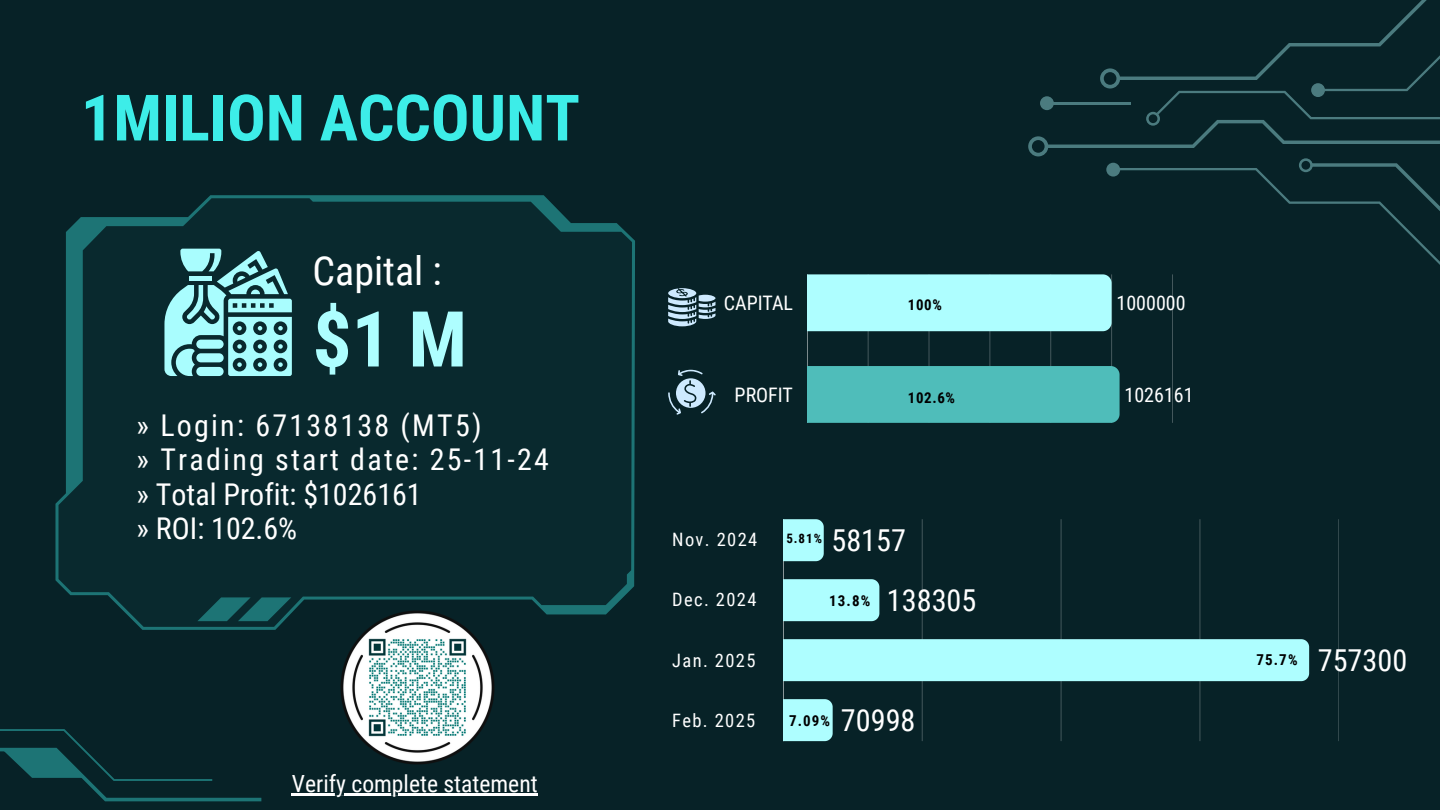
<style>
.page{position:relative;width:1440px;height:810px;background:#072227}
.page>*{position:absolute;margin:0;border:0;box-sizing:border-box;transform-origin:0 0}
.t1{font:700 77.2px "Roboto Condensed";color:#aefeff}
.t2{font:700 64px "Roboto Condensed";color:#3dede8}
.t3{font:40px "Roboto Condensed";color:#fff}
.t4{font:30.2px/60px "Roboto Condensed";color:#fff}
.t5{font:30px/34.5px "Roboto Condensed";letter-spacing:.075em;color:#fff}
.t6{font:23.6px "Roboto Condensed";color:#fff}
.t7{font:20px "Roboto Condensed";color:#fff}
.t8{font:18.5px "Roboto Condensed";letter-spacing:.075em;color:#fff}
.t9{font:700 15px "Roboto Condensed";color:#000}
.t10{font:700 14.9px "Roboto Condensed";letter-spacing:.045em;color:#000}
.t11{font:700 13px "Roboto Condensed";color:#000}
</style>
<div class="page">
<svg style="left:668px;top:288px;width:47px;height:38px"></svg>
<svg style="left:0;top:729px;width:261px;height:72px"></svg>
<svg style="left:1028px;top:136px;width:19px;height:20px"></svg>
<div style="left:1040px;top:96px;width:14px;height:14px;background:#4b7b7f;border-radius:50%"></div>
<svg style="left:1047px;top:0;width:393px;height:265px"></svg>
<svg style="left:55px;top:195px;width:580px;height:435px"></svg>
<svg style="left:197px;top:597px;width:94px;height:24px"></svg>
<svg style="left:668px;top:370px;width:47px;height:45px"></svg>
<hr style="left:292px;top:793px;width:246px;height:3px;background:#fff">
<img style="left:340px;top:610px;width:155px;height:155px">
<hr style="left:783px;top:519px;width:1px;height:222px;background:#899698">
<hr style="left:922px;top:519px;width:1px;height:222px;background:#33494d">
<hr style="left:1061px;top:519px;width:1px;height:222px;background:#2a4246">
<hr style="left:1200px;top:519px;width:1px;height:222px;background:#223a3e">
<div style="left:783px;top:519px;width:41px;height:42px;background:#aefeff"></div>
<div style="left:783px;top:579px;width:96px;height:42px;background:#aefeff"></div>
<div style="left:783px;top:639px;width:526px;height:42px;background:#aefeff"></div>
<div style="left:783px;top:699px;width:50px;height:42px;background:#aefeff"></div>
<hr style="left:807px;top:274px;width:1px;height:149px;background:#7b8a8c">
<hr style="left:868px;top:274px;width:1px;height:149px;background:#2e4549">
<hr style="left:929px;top:274px;width:1px;height:149px;background:#263d42">
<hr style="left:990px;top:274px;width:1px;height:149px;background:#1e363b">
<hr style="left:1051px;top:274px;width:1px;height:149px;background:#152f33">
<hr style="left:1111px;top:274px;width:1px;height:149px;background:#3e5357">
<hr style="left:1172px;top:274px;width:1px;height:149px;background:#43575b">
<div style="left:807px;top:274px;width:305px;height:57px;background:#aefeff"></div>
<div style="left:807px;top:366px;width:313px;height:57px;background:#4fbdba"></div>
<p class="t2" style="left:81px;top:81px;width:500px">1MILION ACCOUNT</p>
<p class="t3" style="left:313px;top:248px;width:131px">Capital :</p>
<h2 class="t1" style="left:313px;top:295px;width:156px">$1 M</h2>
<p class="t5" style="left:137px;top:408px;width:414px">» Login: 67138138 (MT5)<br>» Trading start date: 25-11-24 » Total Profit: $1026161<br>» ROI: 102.6%</p>
<p class="t6" style="left:292px;top:770px;width:247px">Verify complete statement</p>
<p class="t7" style="left:724px;top:291px;width:71px">CAPITAL</p>
<p class="t7" style="left:735px;top:383px;width:60px">PROFIT</p>
<p class="t10" style="left:908px;top:296px;width:36px">100%</p>
<p class="t10" style="left:908px;top:389px;width:49px">102.6%</p>
<h3 class="t8" style="left:672px;top:529px;width:87px">Nov. 2024</h3>
<h1 class="t8" style="left:672px;top:589px;width:86px">Dec. 2024</h1>
<h4 class="t8" style="left:672px;top:650px;width:85px">Jan. 2025</h4>
<p class="t11" style="left:786px;top:531px;width:37px">5.81%</p>
<p class="t4" style="left:887px;top:510px;width:91px;text-indent:-55px">58157<br>138305</p>
<p class="t9" style="left:829px;top:592px;width:43px">13.8%</p>
<p class="t8" style="left:672px;top:710px;width:85px">Feb. 2025</p>
<h6 class="t9" style="left:789px;top:712px;width:43px">7.09%</h6>
<p class="t4" style="left:841px;top:690px;width:76px">70998</p>
<p class="t7" style="left:1117px;top:291px;width:71px">1000000</p>
<p class="t7" style="left:1125px;top:383px;width:71px">1026161</p>
<h6 class="t9" style="left:1256px;top:652px;width:43px">75.7%</h6>
<p class="t4" style="left:1318px;top:630px;width:91px">757300</p>
</div>
